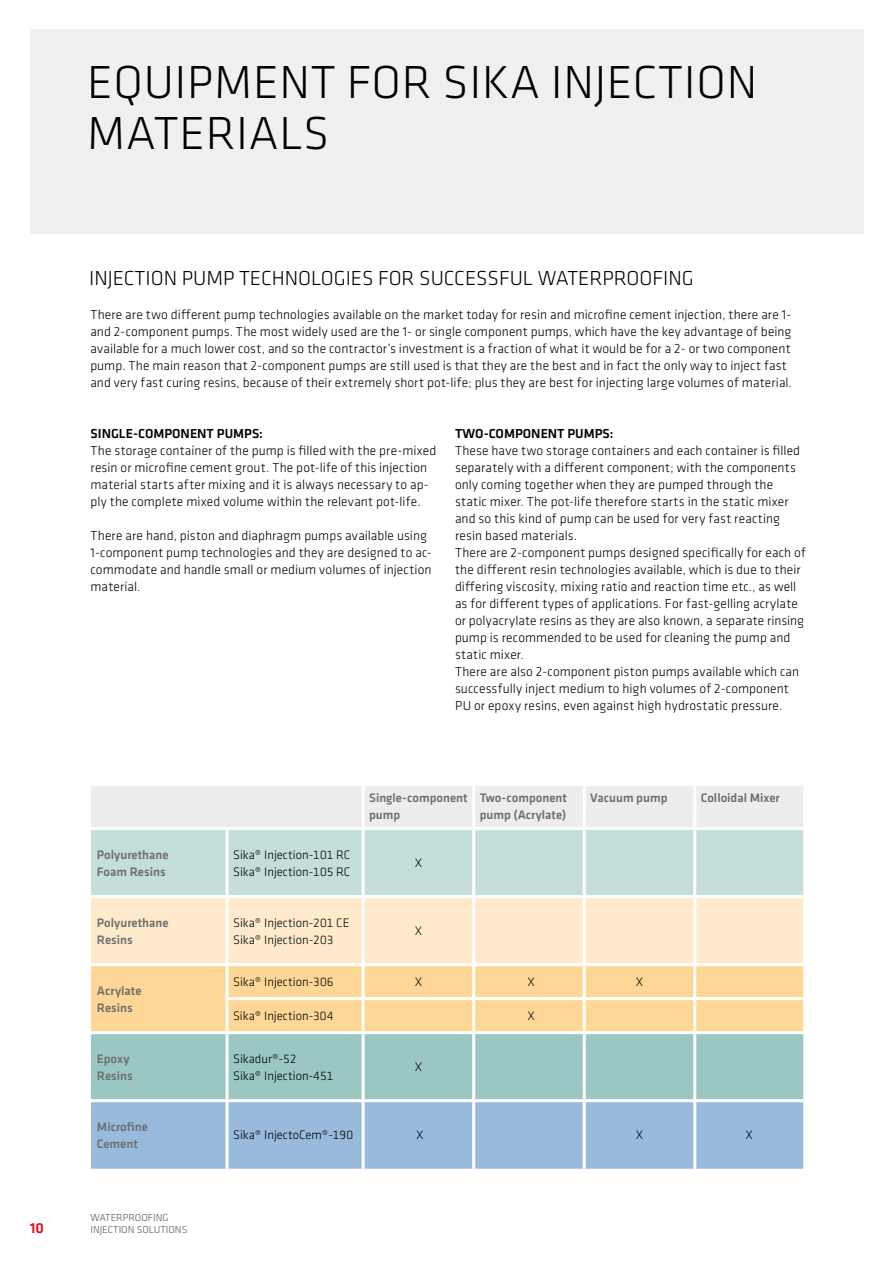
<style>
.page{position:relative;width:893px;height:1263px;background:#fff}
.page>*{position:absolute;margin:0;border:0;box-sizing:border-box;transform-origin:0 0}
.t1{font:300 48px/51px "Klavika";letter-spacing:.015em;color:#000}
.t2{font:300 21px "Klavika";color:#000}
.t3{font:500 15px "Klavika";color:#e30613}
.t4{font:300 13.5px/17px "Klavika";letter-spacing:.01em;color:#000}
.t5{font:500 13.5px "Klavika";color:#000}
.t6{font:300 12.75px/17px "Klavika";color:#000}
.t7{font:500 12.75px/17px "Klavika";color:#706f6f}
.t8{font:300 10.5px/12.6px "Klavika";color:#575756}
</style>
<div class="page">
<div style="left:30px;top:30px;width:833px;height:204px;background:#ededed"></div>
<div style="left:91px;top:786px;width:712px;height:41px;background:#ededed"></div>
<div style="left:91px;top:830px;width:712px;height:65px;background:#c4ded9"></div>
<div style="left:91px;top:898px;width:712px;height:65px;background:#ffebcc"></div>
<div style="left:91px;top:966px;width:712px;height:65px;background:#fed796"></div>
<div style="left:91px;top:1034px;width:712px;height:65px;background:#9ac7c3"></div>
<div style="left:91px;top:1102px;width:712px;height:67px;background:#98bbdd"></div>
<hr style="left:226px;top:997px;width:137px;height:3px;background:#fff">
<hr style="left:363px;top:997px;width:111px;height:3px;background:#fff">
<hr style="left:474px;top:997px;width:110px;height:3px;background:#fff">
<hr style="left:584px;top:997px;width:111px;height:3px;background:#fff">
<hr style="left:695px;top:997px;width:108px;height:3px;background:#fff">
<hr style="left:693px;top:786px;width:3px;height:41px;background:#fff">
<hr style="left:693px;top:830px;width:3px;height:65px;background:#fff">
<hr style="left:693px;top:898px;width:3px;height:65px;background:#fff">
<hr style="left:693px;top:966px;width:3px;height:31px;background:#fff">
<hr style="left:693px;top:1000px;width:3px;height:31px;background:#fff">
<hr style="left:693px;top:1034px;width:3px;height:65px;background:#fff">
<hr style="left:693px;top:1102px;width:3px;height:67px;background:#fff">
<hr style="left:362px;top:786px;width:3px;height:41px;background:#fff">
<hr style="left:472px;top:786px;width:3px;height:41px;background:#fff">
<hr style="left:583px;top:786px;width:3px;height:41px;background:#fff">
<hr style="left:226px;top:830px;width:3px;height:65px;background:#fff">
<hr style="left:362px;top:830px;width:3px;height:65px;background:#fff">
<hr style="left:472px;top:830px;width:3px;height:65px;background:#fff">
<hr style="left:583px;top:830px;width:3px;height:65px;background:#fff">
<hr style="left:226px;top:898px;width:3px;height:65px;background:#fff">
<hr style="left:362px;top:898px;width:3px;height:65px;background:#fff">
<hr style="left:472px;top:898px;width:3px;height:65px;background:#fff">
<hr style="left:583px;top:898px;width:3px;height:65px;background:#fff">
<hr style="left:226px;top:966px;width:3px;height:31px;background:#fff">
<hr style="left:362px;top:966px;width:3px;height:31px;background:#fff">
<hr style="left:472px;top:966px;width:3px;height:31px;background:#fff">
<hr style="left:583px;top:966px;width:3px;height:31px;background:#fff">
<hr style="left:226px;top:1000px;width:3px;height:31px;background:#fff">
<hr style="left:362px;top:1000px;width:3px;height:31px;background:#fff">
<hr style="left:472px;top:1000px;width:3px;height:31px;background:#fff">
<hr style="left:583px;top:1000px;width:3px;height:31px;background:#fff">
<hr style="left:226px;top:1034px;width:3px;height:65px;background:#fff">
<hr style="left:362px;top:1034px;width:3px;height:65px;background:#fff">
<hr style="left:472px;top:1034px;width:3px;height:65px;background:#fff">
<hr style="left:583px;top:1034px;width:3px;height:65px;background:#fff">
<hr style="left:226px;top:1102px;width:3px;height:67px;background:#fff">
<hr style="left:362px;top:1102px;width:3px;height:67px;background:#fff">
<hr style="left:472px;top:1102px;width:3px;height:67px;background:#fff">
<hr style="left:583px;top:1102px;width:3px;height:67px;background:#fff">
<h1 class="t1" style="left:87px;top:56px;width:671px">EQUIPMENT FOR SIKA INJECTION<br>MATERIALS</h1>
<h2 class="t2" style="left:89px;top:265px;width:606px">INJECTION PUMP TECHNOLOGIES FOR SUCCESSFUL WATERPROOFING</h2>
<p class="t4" style="left:90px;top:306px;width:703px">There are two different pump technologies available on the market today for resin and microfine cement injection, there are 1- and 2-component pumps. The most widely used are the 1- or single component pumps, which have the key advantage of being available for a much lower cost, and so the contractor’s investment is a fraction of what it would be for a 2- or two component pump. The main reason that 2-component pumps are still used is that they are the best and in fact the only way to inject fast and very fast curing resins, because of their extremely short pot-life; plus they are best for injecting large volumes of material.</p>
<p class="t5" style="left:91px;top:424px;width:174px">SINGLE-COMPONENT PUMPS:</p>
<p class="t4" style="left:91px;top:442px;width:347px">The storage container of the pump is filled with the pre-mixed resin or microfine cement grout. The pot-life of this injection material starts after mixing and it is always necessary to ap&shy;ply the complete mixed volume within the relevant pot-life.</p>
<p class="t4" style="left:91px;top:527px;width:343px">There are hand, piston and diaphragm pumps available using 1-component pump technologies and they are designed to ac&shy;commodate and handle small or medium volumes of injection material.</p>
<p class="t5" style="left:455px;top:424px;width:160px">TWO-COMPONENT PUMPS:</p>
<p class="t4" style="left:455px;top:442px;width:352px">These have two storage containers and each container is filled separately with a different component; with the components only coming together when they are pumped through the static mixer. The pot-life therefore starts in the static mixer and so this kind of pump can be used for very fast reacting resin based materials.<br>There are 2-component pumps designed specifically for each of the different resin technologies available, which is due to their differing viscosity, mixing ratio and reaction time etc., as well as for different types of applications. For fast-gelling acrylate or polyacrylate resins as they are also known, a separate rinsing pump is recommended to be used for cleaning the pump and static mixer.<br>There are also 2-component piston pumps available which can successfully inject medium to high volumes of 2-component PU or epoxy resins, even against high hydrostatic pressure.</p>
<p class="t7" style="left:369px;top:788px;width:100px">Single-component pump</p>
<p class="t7" style="left:480px;top:788px;width:89px">Two-component pump (Acrylate)</p>
<p class="t7" style="left:590px;top:788px;width:79px">Vacuum pump</p>
<p class="t7" style="left:701px;top:788px;width:80px">Colloidal Mixer</p>
<p class="t7" style="left:97px;top:846px;width:73px">Polyurethane<br>Foam Resins</p>
<p class="t6" style="left:233px;top:846px;width:119px">Sika® Injection-101 RC<br>Sika® Injection-105 RC</p>
<p class="t6" style="left:415px;top:854px;width:9px">X</p>
<p class="t7" style="left:97px;top:914px;width:73px">Polyurethane<br>Resins</p>
<p class="t6" style="left:233px;top:914px;width:118px">Sika® Injection-201 CE<br>Sika® Injection-203</p>
<p class="t6" style="left:415px;top:922px;width:9px">X</p>
<p class="t7" style="left:97px;top:982px;width:46px">Acrylate<br>Resins</p>
<p class="t6" style="left:233px;top:973px;width:102px">Sika® Injection-306</p>
<p class="t6" style="left:415px;top:973px;width:9px">X</p>
<p class="t6" style="left:527px;top:973px;width:9px">X</p>
<p class="t6" style="left:636px;top:973px;width:9px">X</p>
<p class="t6" style="left:233px;top:1007px;width:102px">Sika® Injection-304</p>
<p class="t6" style="left:527px;top:1007px;width:9px">X</p>
<p class="t7" style="left:97px;top:1050px;width:37px">Epoxy<br>Resins</p>
<p class="t6" style="left:233px;top:1050px;width:102px">Sikadur®-52<br>Sika® Injection-451</p>
<p class="t6" style="left:415px;top:1058px;width:9px">X</p>
<p class="t7" style="left:97px;top:1118px;width:53px">Microfine<br>Cement</p>
<p class="t6" style="left:233px;top:1126px;width:121px">Sika® InjectoCem®-190</p>
<p class="t6" style="left:416px;top:1126px;width:9px">X</p>
<p class="t6" style="left:636px;top:1126px;width:9px">X</p>
<p class="t6" style="left:745px;top:1126px;width:9px">X</p>
<p class="t3" style="left:30px;top:1218px;width:16px">10</p>
<p class="t8" style="left:91px;top:1211px;width:98px">WATERPROOFING<br>INJECTION SOLUTIONS</p>
</div>
